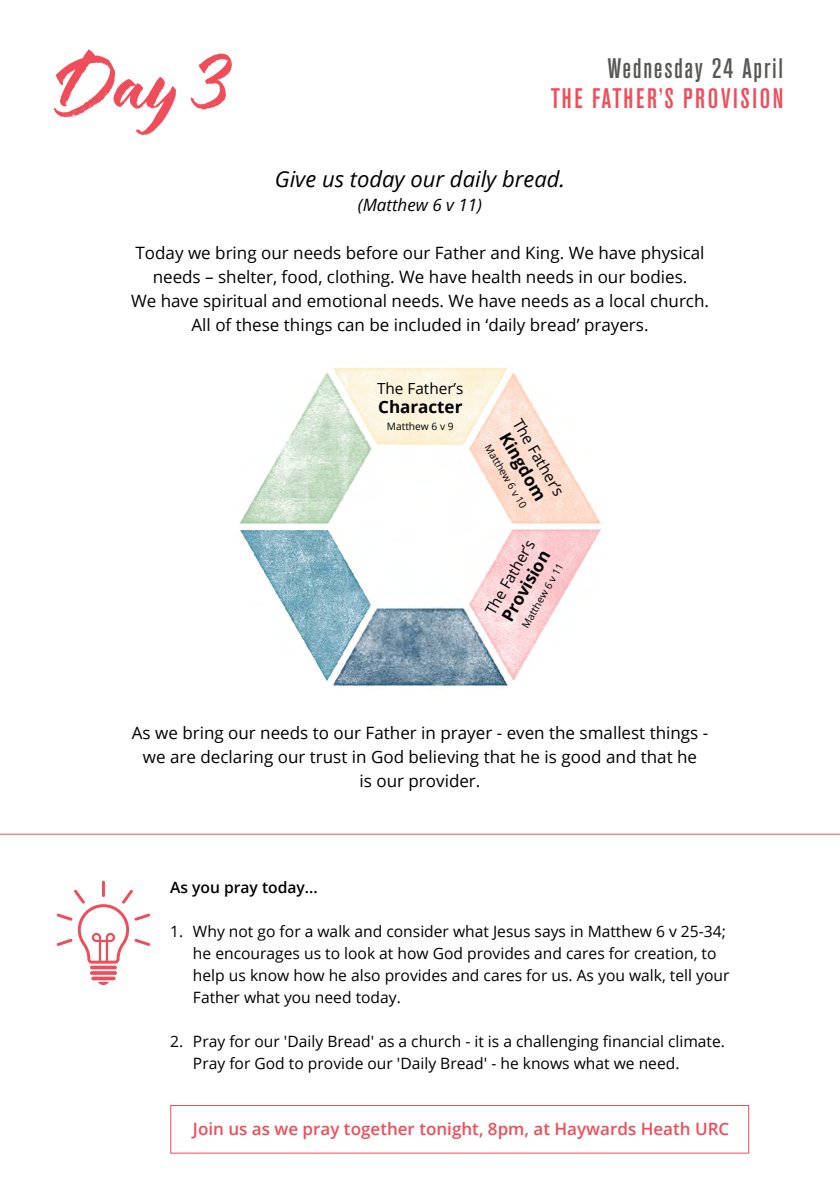
<style>
.page{position:relative;width:840px;height:1191px;background:#fff}
.page>*{position:absolute;margin:0;border:0;box-sizing:border-box;transform-origin:0 0}
.t1{font:60px "Hello Bloomie Script";color:#ef4d5a}
.t2{font:500 condensed 28px "Akzidenz Grotesk BE";letter-spacing:.09em;color:#ef4d5a}
.t3{font:500 condensed 28px "Akzidenz Grotesk BE";letter-spacing:.06em;color:#575756}
.t4{font:italic 22px "Open Sans";color:#000}
.t5{font:17px/24px "Open Sans";color:#000;text-align:center}
.t6{font:600 17px "Open Sans";color:#ef4d5a}
.t7{font:700 17px "Open Sans";color:#000}
.t8{font:italic 17px "Open Sans";color:#000}
.t9{font:15.6px/22px "Open Sans";color:#000}
.t10{font:600 15.6px "Open Sans";color:#000}
.t11{font:15.4px "Open Sans";color:#000}
.t12{font:10.2px "Open Sans";color:#000}
</style>
<div class="page">
<svg style="left:239px;top:367px;width:362px;height:323px"></svg>
<svg style="left:90px;top:965px;width:27px;height:4px"></svg>
<hr style="left:90px;top:971px;width:27px;height:3px;background:#ef4d5a;border-radius:2px">
<svg style="left:91px;top:976px;width:24px;height:4px"></svg>
<svg style="left:98px;top:982px;width:11px;height:3px"></svg>
<hr style="left:102px;top:880px;width:3px;height:17px;background:#ef4d5a">
<svg style="left:57px;top:889px;width:93px;height:74px"></svg>
<hr style="left:0;top:833px;width:839px;height:1px;background:#ef4d5a">
<div style="left:170px;top:1105px;width:578px;height:48px;border:1px solid #ef4d5a"></div>
<h1 class="t1" style="left:57px;top:51px;width:173px">Day 3</h1>
<h2 class="t3" style="left:607px;top:53px;width:177px">Wednesday 24 April</h2>
<h2 class="t2" style="left:550px;top:83px;width:234px">THE FATHER’S PROVISION</h2>
<p class="t4" style="left:274px;top:164px;width:292px">Give us today our daily bread.</p>
<p class="t8" style="left:357px;top:193px;width:126px">(Matthew 6 v 11)</p>
<p class="t5" style="left:131px;top:240px;width:579px">Today we bring our needs before our Father and King. We have physical needs – shelter, food, clothing. We have health needs in our bodies.<br>We have spiritual and emotional needs. We have needs as a local church.<br>All of these things can be included in ‘daily bread’ prayers.</p>
<p class="t11" style="left:377px;top:378px;width:88px">The Father’s</p>
<p class="t7" style="left:378px;top:395px;width:86px">Character</p>
<p class="t12" style="left:386px;top:419px;width:68px">Matthew 6 v 9</p>
<p class="t11" style="left:526px;top:415px;width:88px;rotate:60deg">The Father’s</p>
<p class="t7" style="left:514px;top:428px;width:77px;rotate:60deg">Kingdom</p>
<p class="t12" style="left:493px;top:441px;width:74px;rotate:60deg">Matthew 6 v 10</p>
<p class="t11" style="left:480px;top:607px;width:84px;rotate:-60deg">The Father’s</p>
<p class="t7" style="left:495px;top:614px;width:81px;rotate:-60deg">Provision</p>
<p class="t12" style="left:518px;top:623px;width:74px;rotate:-60deg">Matthew 6 v 11</p>
<p class="t5" style="left:132px;top:720px;width:577px">As we bring our needs to our Father in prayer - even the smallest things - we are declaring our trust in God believing that he is good and that he<br>is our provider.</p>
<p class="t10" style="left:170px;top:876px;width:149px">As you pray today...</p>
<p class="t9" style="left:193px;top:919px;width:537px;text-indent:-23px">1. Why not go for a walk and consider what Jesus says in Matthew 6 v 25-34; he encourages us to look at how God provides and cares for creation, to help us know how he also provides and cares for us. As you walk, tell your Father what you need today.</p>
<p class="t9" style="left:193px;top:1029px;width:533px;text-indent:-23px">2. Pray for our 'Daily Bread' as a church - it is a challenging financial climate.<br>Pray for God to provide our 'Daily Bread' - he knows what we need.</p>
<p class="t6" style="left:193px;top:1117px;width:537px">Join us as we pray together tonight, 8pm, at Haywards Heath URC</p>
</div>
